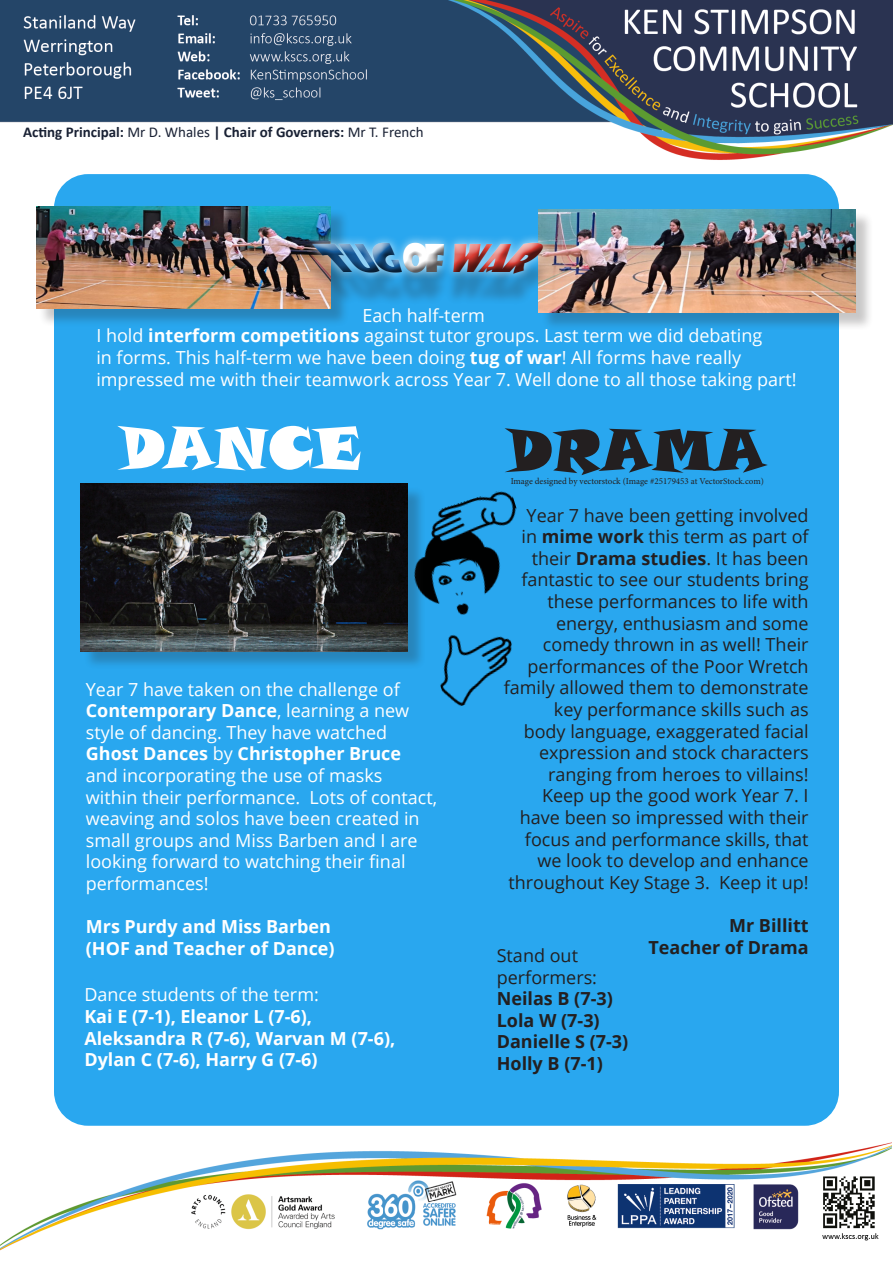
<style>
.page{position:relative;width:893px;height:1263px;background:#fff}
.page>*{position:absolute;margin:0;border:0;box-sizing:border-box;transform-origin:0 0}
.t1{font:58.5px "Snap ITC";color:#231f20}
.t2{font:58.5px "Snap ITC";letter-spacing:-.005em;color:#fff}
.t3{font:italic 37.5px "Showcard Gothic";color:#175d9e}
.t4{font:18px/21.6px "Open Sans";color:#fff}
.t5{font:18px/21.6px "Open Sans";color:#231f20;text-align:right}
.t6{font:700 18px "Open Sans";color:#fff}
.t7{font:700 18px "Open Sans";color:#231f20}
.t8{font:700 15px "Calibri";color:#192134}
.t9{font:9px "Minion Pro";letter-spacing:-.005em;color:#231f20}
.s1{font-weight:400}
.s2{font-style:normal;color:#fff}
.s3{color:#d73a31}
.s4{font-weight:700}
</style>
<div class="page">
<img style="left:0;top:1142px;width:891px;height:109px">
<div style="left:54px;top:174px;width:785px;height:952px;background:#29a7ef;border-radius:34px"></div>
<div style="left:541px;top:211px;width:333px;height:120px;background:#231f20;opacity:.25"></div>
<img style="left:539px;top:209px;width:316px;height:103px">
<div style="left:38px;top:209px;width:311px;height:118px;background:#231f20;opacity:.25"></div>
<img style="left:36px;top:206px;width:294px;height:102px">
<img style="left:426px;top:491px;width:91px;height:215px">
<div style="left:83px;top:486px;width:343px;height:184px;background:#231f20;opacity:.25"></div>
<img style="left:81px;top:484px;width:326px;height:167px">
<div style="left:305px;top:260px;width:246px;height:46px;background:#231f20;opacity:.25"></div>
<div style="left:304px;top:233px;width:248px;height:49px;background:#fff;opacity:.75"></div>
<div style="left:302px;top:232px;width:249px;height:37px;background:#fff;opacity:.75"></div>
<div style="left:305px;top:237px;width:249px;height:43px;background:#231f20;opacity:.75"></div>
<img style="left:0;top:0;width:893px;height:160px">
<div style="left:23px;top:126px;width:451px;height:23px;background:#fff"></div>
<p class="t8" style="left:23px;top:121px;width:402px">Acting Principal: <span class="s1">Mr D. Whales</span> | Chair of Governers: <span class="s1">Mr T. French</span></p>
<h2 class="t3" style="left:336px;top:233px;width:230px">TUG<span class="s2">O F</span> <span class="s3">WAR</span></h2>
<p class="t4" style="left:362px;top:304px;width:124px">Each half-term</p>
<p class="t4" style="left:96px;top:324px;width:702px">I hold <span class="s4">interform competitions</span> against tutor groups. Last term we did debating<br>in forms. This half-term we have been doing <span class="s4">tug of war</span>! All forms have really impressed me with their teamwork across Year 7. Well done to all those taking part!</p>
<p class="t2" style="left:120px;top:409px;width:243px">DANCE</p>
<p class="t4" style="left:86px;top:678px;width:353px">Year 7 have taken on the challenge of <span class="s4">Contemporary Dance</span>, learning a new style of dancing. They have watched <span class="s4">Ghost Dances</span> by <span class="s4">Christopher Bruce </span>and incorporating the use of masks within their performance. Lots of contact, weaving and solos have been created in small groups and Miss Barben and I are looking forward to watching their final performances!</p>
<p class="t6" style="left:86px;top:914px;width:247px">Mrs Purdy and Miss Barben</p>
<p class="t6" style="left:86px;top:935px;width:250px">(HOF and Teacher of Dance)</p>
<p class="t4" style="left:84px;top:984px;width:236px">Dance students of the term:</p>
<p class="t6" style="left:84px;top:1004px;width:229px">Kai E (7-1), Eleanor L (7-6),</p>
<p class="t6" style="left:84px;top:1025px;width:312px">Aleksandra R (7-6), Warvan M (7-6),</p>
<p class="t6" style="left:84px;top:1047px;width:235px">Dylan C (7-6), Harry G (7-6)</p>
<p class="t1" style="left:508px;top:412px;width:259px">DRAMA</p>
<p class="t5" style="left:504px;top:504px;width:306px">Year 7 have been getting involved<br>in <span class="s4">mime work</span> this term as part of their <span class="s4">Drama studies</span>. It has been fantastic to see our students bring these performances to life with energy, enthusiasm and some comedy thrown in as well! Their performances of the Poor Wretch family allowed them to demonstrate key performance skills such as<br>body language, exaggerated facial expression and stock characters ranging from heroes to villains!<br>Keep up the good work Year 7. I have been so impressed with their focus and performance skills, that we look to develop and enhance throughout Key Stage 3. Keep it up!</p>
<p class="t7" style="left:729px;top:913px;width:81px">Mr Billitt</p>
<p class="t7" style="left:648px;top:934px;width:162px">Teacher of Drama</p>
<p class="t9" style="left:511px;top:475px;width:255px">Image designed by vectorstock (Image #25179453 at VectorStock.com)</p>
<p class="t5" style="left:497px;top:944px;width:83px">Stand out</p>
<p class="t5" style="left:497px;top:966px;width:102px">performers:</p>
<p class="t7" style="left:497px;top:986px;width:118px">Neilas B (7-3)</p>
<p class="t7" style="left:497px;top:1007px;width:104px">Lola W (7-3)</p>
<p class="t7" style="left:497px;top:1029px;width:133px">Danielle S (7-3)</p>
<p class="t7" style="left:497px;top:1051px;width:108px">Holly B (7-1)</p>
</div>
